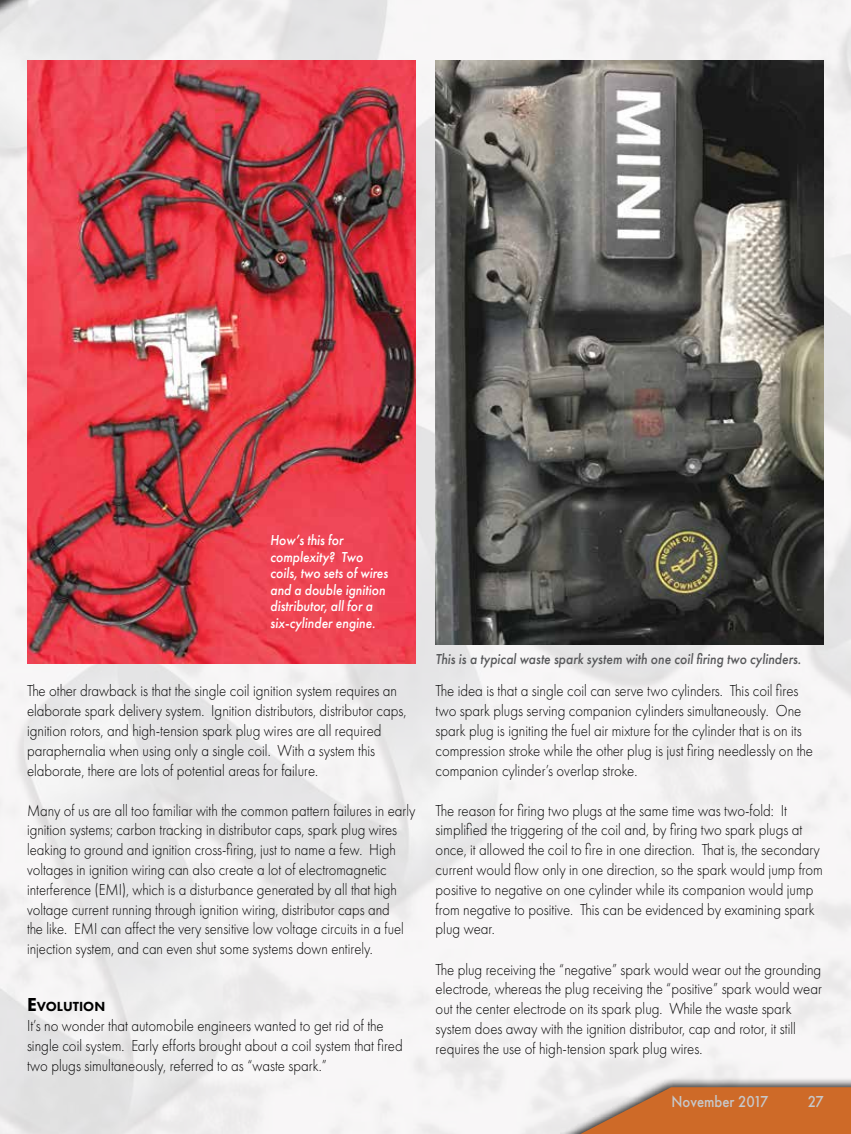
<style>
.page{position:relative;width:851px;height:1134px;background:#fff}
.page>*{position:absolute;margin:0;border:0;box-sizing:border-box;transform-origin:0 0}
.t1{font:300 16.5px/19.8px "Futura PT";color:#000;scale:.9 1}
.t2{font:300 16.5px/19.8px "Futura PT";color:#000;scale:.89 1}
.t3{font:500 16.5px "Futura PT";color:#c7c8ca;scale:.9 1}
.t4{font:italic 500 15px/16.5px "Futura PT";color:#fff;scale:.9 1}
.t5{font:italic 500 15px "Futura PT";color:#58595b;scale:.9 1}
.t6{font:800 13.65px "Futura PT";color:#000}
.s1{font-size:19.5px}
</style>
<div class="page">
<img style="left:0;top:0;width:850px;height:1134px">
<div style="left:512px;top:1076px;width:338px;height:58px;background:#000;opacity:.75"></div>
<svg style="left:580px;top:1087px;width:270px;height:47px;background:#ce7b45"></svg>
<div style="left:0;top:0;width:36px;height:75px;background:#eee"></div>
<svg style="left:0;top:0;width:26px;height:31px"></svg>
<img style="left:27px;top:61px;width:388px;height:603px">
<img style="left:435px;top:61px;width:389px;height:584px">
<p class="t4" style="left:270px;top:532px;width:133px">How’s this for complexity? Two coils, two sets of wires and a double ignition distributor, all for a six-cylinder engine.</p>
<p class="t1" style="left:27px;top:681px;width:423px">The other drawback is that the single coil ignition system requires an elaborate spark delivery system. Ignition distributors, distributor caps, ignition rotors, and high-tension spark plug wires are all required paraphernalia when using only a single coil. With a system this elaborate, there are lots of potential areas for failure.</p>
<p class="t2" style="left:27px;top:800px;width:438px">Many of us are all too familiar with the common pattern failures in early ignition systems; carbon tracking in distributor caps, spark plug wires leaking to ground and ignition cross-firing, just to name a few. High voltages in ignition wiring can also create a lot of electromagnetic interference (EMI), which is a disturbance generated by all that high voltage current running through ignition wiring, distributor caps and<br>the like. EMI can affect the very sensitive low voltage circuits in a fuel injection system, and can even shut some systems down entirely.</p>
<p class="t6" style="left:27px;top:998px;width:80px"><span class="s1">E</span>VOLUTION</p>
<p class="t1" style="left:27px;top:1016px;width:419px">It’s no wonder that automobile engineers wanted to get rid of the single coil system. Early efforts brought about a coil system that fired two plugs simultaneously, referred to as “waste spark.”</p>
<p class="t5" style="left:435px;top:649px;width:407px">This is a typical waste spark system with one coil firing two cylinders.</p>
<p class="t1" style="left:435px;top:681px;width:420px">The idea is that a single coil can serve two cylinders. This coil fires two spark plugs serving companion cylinders simultaneously. One spark plug is igniting the fuel air mixture for the cylinder that is on its compression stroke while the other plug is just firing needlessly on the companion cylinder’s overlap stroke.</p>
<p class="t1" style="left:435px;top:800px;width:431px">The reason for firing two plugs at the same time was two-fold: It simplified the triggering of the coil and, by firing two spark plugs at once, it allowed the coil to fire in one direction. That is, the secondary current would flow only in one direction, so the spark would jump from positive to negative on one cylinder while its companion would jump from negative to positive. This can be evidenced by examining spark plug wear.</p>
<p class="t1" style="left:435px;top:959px;width:431px">The plug receiving the “negative” spark would wear out the grounding electrode, whereas the plug receiving the “positive” spark would wear out the center electrode on its spark plug. While the waste spark system does away with the ignition distributor, cap and rotor, it still requires the use of high-tension spark plug wires.</p>
<p class="t3" style="left:671px;top:1092px;width:109px">November 2017</p>
<p class="t3" style="left:807px;top:1092px;width:19px">27</p>
</div>
